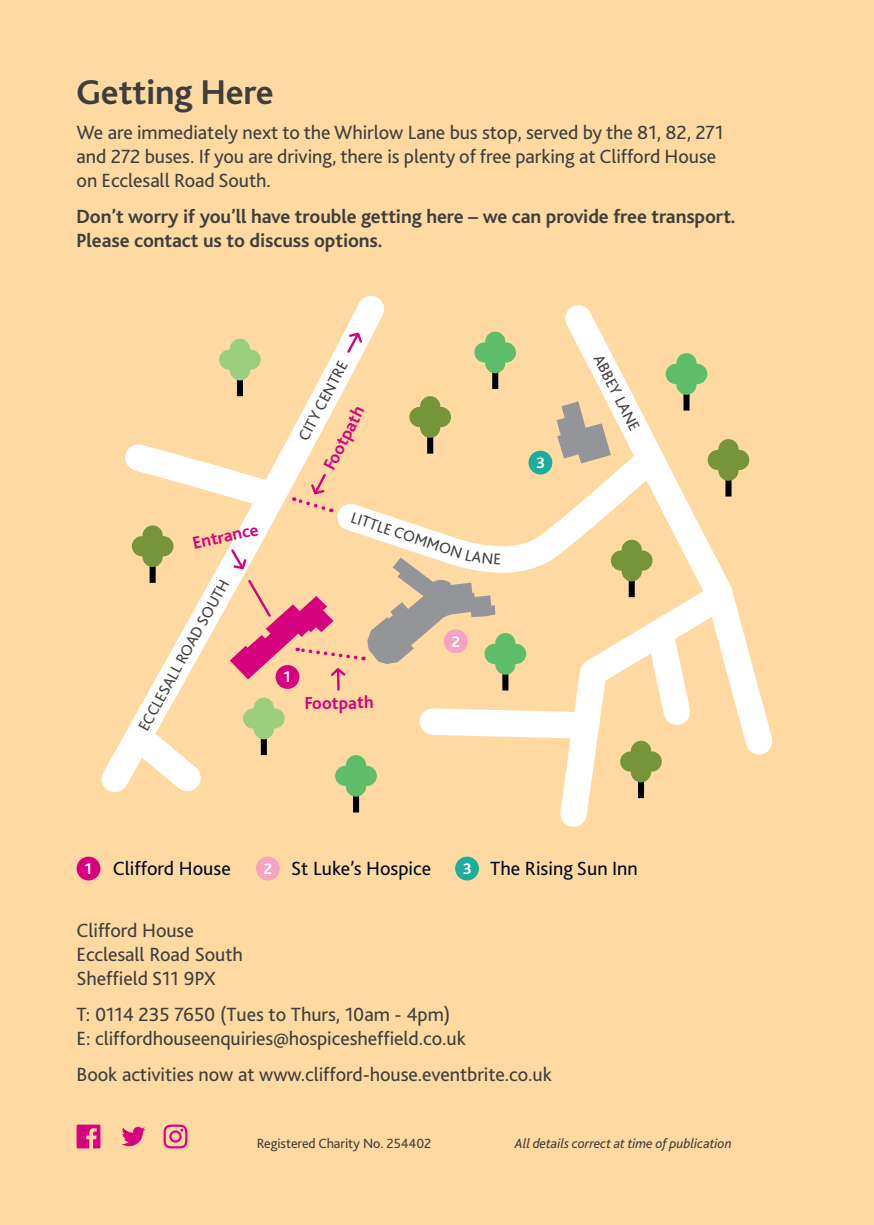
<style>
.page{position:relative;width:874px;height:1225px;background:#fff}
.page>*{position:absolute;margin:0;border:0;box-sizing:border-box;transform-origin:0 0}
.t1{font:700 36px "Bliss";letter-spacing:-.005em;color:#3e3e3f}
.t2{font:20px/24px "Bliss";letter-spacing:-.005em;color:#3e3e3f}
.t3{font:700 20px/24px "Bliss";letter-spacing:-.005em;color:#3e3e3f}
.t4{font:20px "Bliss";color:#00091f}
.t5{font:700 18px "Bliss";color:#d6017f}
.t6{font:16px "Bliss";color:#3e3e3f}
.t7{font:700 16px "Bliss";color:#fff}
.t8{font:italic 14px "Bliss";letter-spacing:-.005em;color:#3e3e3f}
.t9{font:14px "Bliss";letter-spacing:-.005em;color:#3e3e3f}
.s1{font-weight:700;font-size:16px;color:#fff}
</style>
<div class="page">
<div style="left:0;top:0;width:873px;height:1225px;background:#fedaa2"></div>
<svg style="left:121px;top:1126px;width:24px;height:20px"></svg>
<svg style="left:77px;top:1124px;width:23px;height:24px"></svg>
<svg style="left:163px;top:1124px;width:24px;height:24px"></svg>
<div style="left:256px;top:856px;width:24px;height:24px;background:#f5a3c1;border-radius:50%"></div>
<div style="left:455px;top:856px;width:23px;height:24px;background:#1cad9c;border-radius:50%"></div>
<svg style="left:101px;top:295px;width:672px;height:486px"></svg>
<svg style="left:293px;top:472px;width:38px;height:40px"></svg>
<svg style="left:102px;top:563px;width:649px;height:264px"></svg>
<svg style="left:556px;top:401px;width:54px;height:62px"></svg>
<svg style="left:345px;top:331px;width:19px;height:24px"></svg>
<div style="left:275px;top:665px;width:24px;height:24px;background:#d6017f;border-radius:50%"></div>
<div style="left:528px;top:451px;width:24px;height:23px;background:#1cad9c;border-radius:50%"></div>
<div style="left:237px;top:372px;width:6px;height:21px;background:#00000a"></div>
<svg style="left:219px;top:339px;width:42px;height:41px"></svg>
<hr style="left:336px;top:669px;width:3px;height:20px;background:#d6017f">
<div style="left:149px;top:559px;width:7px;height:21px;background:#00000a"></div>
<svg style="left:132px;top:525px;width:41px;height:42px"></svg>
<div style="left:427px;top:429px;width:6px;height:21px;background:#00000a"></div>
<svg style="left:409px;top:396px;width:42px;height:42px"></svg>
<div style="left:492px;top:365px;width:6px;height:21px;background:#00000a"></div>
<svg style="left:474px;top:331px;width:42px;height:42px"></svg>
<div style="left:683px;top:386px;width:6px;height:21px;background:#00000a"></div>
<svg style="left:665px;top:353px;width:42px;height:42px"></svg>
<div style="left:725px;top:472px;width:6px;height:21px;background:#00000a"></div>
<svg style="left:707px;top:439px;width:42px;height:42px"></svg>
<div style="left:628px;top:573px;width:6px;height:21px;background:#00000a"></div>
<svg style="left:610px;top:540px;width:42px;height:41px"></svg>
<div style="left:502px;top:666px;width:6px;height:21px;background:#00000a"></div>
<div style="left:261px;top:731px;width:6px;height:21px;background:#00000a"></div>
<svg style="left:243px;top:697px;width:41px;height:42px"></svg>
<div style="left:637px;top:774px;width:6px;height:21px;background:#00000a"></div>
<svg style="left:620px;top:740px;width:41px;height:42px"></svg>
<div style="left:353px;top:788px;width:6px;height:21px;background:#00000a"></div>
<svg style="left:335px;top:755px;width:41px;height:41px"></svg>
<div style="left:77px;top:856px;width:23px;height:24px;background:#d6017f;border-radius:50%"></div>
<svg style="left:229px;top:547px;width:297px;height:132px"></svg>
<h1 class="t1" style="left:77px;top:74px;width:198px">Getting Here</h1>
<p class="t2" style="left:77px;top:121px;width:648px">We are immediately next to the Whirlow Lane bus stop, served by the 81, 82, 271 and 272 buses. If you are driving, there is plenty of free parking at Clifford House on Ecclesall Road South.</p>
<p class="t3" style="left:77px;top:205px;width:660px">Don’t worry if you’ll have trouble getting here – we can provide free transport.<br>Please contact us to discuss options.</p>
<p class="t5" style="left:191px;top:534px;width:68px;rotate:-12deg">Entrance</p>
<p class="t6" style="left:134px;top:725px;width:172px;rotate:-61deg">ECCLESALL ROAD SOUTH</p>
<p class="t6" style="left:294px;top:434px;width:89px;rotate:-62deg">CITY CENTRE</p>
<p class="t6" style="left:606px;top:351px;width:85px;rotate:63deg">ABBEY LANE</p>
<p class="t5" style="left:320px;top:464px;width:71px;rotate:-63deg">Footpath</p>
<p class="t7" style="left:536px;top:454px;width:10px">3</p>
<p class="t6" style="left:354px;top:508px;width:118px;rotate:18deg">LITTLE COMMON</p>
<p class="t7" style="left:282px;top:668px;width:10px">1</p>
<p class="t5" style="left:304px;top:694px;width:71px;rotate:-1deg">Footpath</p>
<p class="t7" style="left:451px;top:633px;width:10px">2</p>
<p class="t4" style="left:84px;top:856px;width:148px"><span class="s1">1</span> Clifford House</p>
<p class="t4" style="left:263px;top:856px;width:169px"><span class="s1">2</span> St Luke’s Hospice</p>
<p class="t4" style="left:462px;top:856px;width:176px"><span class="s1">3</span> The Rising Sun Inn</p>
<p class="t2" style="left:77px;top:918px;width:168px">Clifford House<br>Ecclesall Road South<br>Sheffield S11 9PX</p>
<p class="t2" style="left:77px;top:1002px;width:390px">T: 0114 235 7650 (Tues to Thurs, 10am - 4pm)<br>E: cliffordhouseenquiries@hospicesheffield.co.uk</p>
<p class="t2" style="left:77px;top:1062px;width:476px">Book activities now at www.clifford-house.eventbrite.co.uk</p>
<p class="t9" style="left:257px;top:1135px;width:176px">Registered Charity No. 254402</p>
<p class="t8" style="left:514px;top:1135px;width:218px">All details correct at time of publication</p>
</div>
